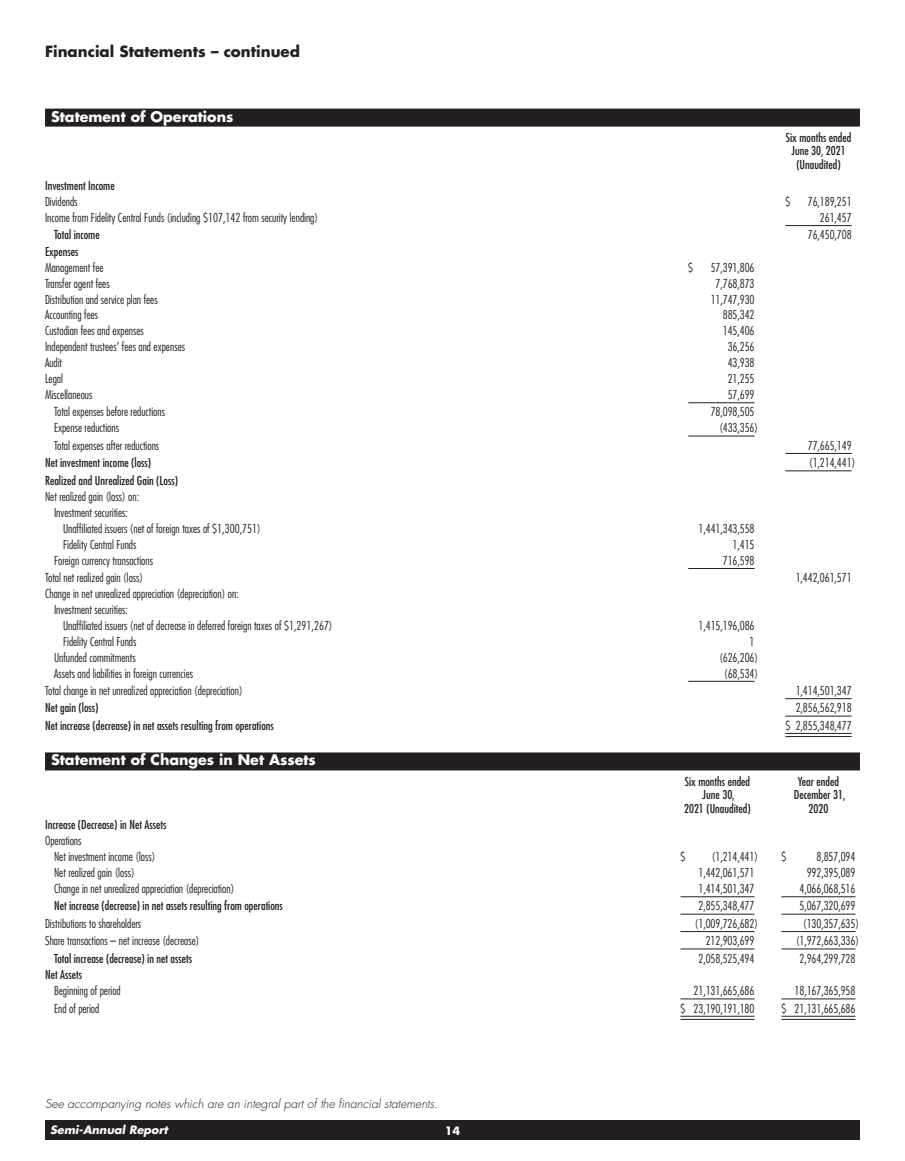
<style>
.page{position:relative;width:905px;height:1161px;background:#fff}
.page>*{position:absolute;margin:0;border:0;box-sizing:border-box;transform-origin:0 0}
.t1{font:700 15px "Futura Std";color:#231f20}
.t2{font:700 14.25px "Futura Std";color:#fff}
.t3{font:300 condensed 12px/15.9px "Futura Std";color:#231f20}
.t4{font:condensed 12px/13.5px "Futura Std";color:#231f20;text-align:center}
.t5{font:italic 300 12px "Futura Std";color:#231f20}
.t6{font:italic 700 11.25px "Futura Std";color:#fff}
.t7{font:700 11.25px "Futura Std";color:#fff}
</style>
<div class="page">
<div style="left:45px;top:1120px;width:815px;height:20px;background:#231f20"></div>
<hr style="left:785px;top:225px;width:66px;height:1px;background:#231f20">
<hr style="left:688px;top:402px;width:66px;height:1px;background:#231f20">
<hr style="left:688px;top:436px;width:66px;height:1px;background:#231f20">
<hr style="left:785px;top:453px;width:66px;height:1px;background:#231f20">
<hr style="left:785px;top:470px;width:66px;height:1px;background:#231f20">
<hr style="left:688px;top:568px;width:66px;height:1px;background:#231f20">
<hr style="left:688px;top:681px;width:66px;height:1px;background:#231f20">
<hr style="left:785px;top:698px;width:66px;height:1px;background:#231f20">
<hr style="left:785px;top:716px;width:66px;height:1px;background:#231f20">
<hr style="left:785px;top:733px;width:66px;height:1px;background:#231f20">
<hr style="left:785px;top:736px;width:66px;height:1px;background:#231f20">
<div style="left:45px;top:109px;width:815px;height:18px;background:#231f20"></div>
<svg style="left:680px;top:1018px;width:74px;height:1px"></svg>
<svg style="left:781px;top:1018px;width:74px;height:1px"></svg>
<hr style="left:680px;top:896px;width:74px;height:1px;background:#231f20">
<hr style="left:781px;top:896px;width:74px;height:1px;background:#231f20">
<hr style="left:680px;top:914px;width:74px;height:1px;background:#231f20">
<hr style="left:781px;top:914px;width:74px;height:1px;background:#231f20">
<hr style="left:680px;top:931px;width:74px;height:1px;background:#231f20">
<hr style="left:781px;top:931px;width:74px;height:1px;background:#231f20">
<hr style="left:680px;top:949px;width:74px;height:1px;background:#231f20">
<hr style="left:781px;top:949px;width:74px;height:1px;background:#231f20">
<hr style="left:680px;top:999px;width:74px;height:1px;background:#231f20">
<hr style="left:680px;top:1016px;width:74px;height:1px;background:#231f20">
<hr style="left:680px;top:1019px;width:74px;height:1px;background:#231f20">
<hr style="left:781px;top:999px;width:74px;height:1px;background:#231f20">
<hr style="left:781px;top:1016px;width:74px;height:1px;background:#231f20">
<hr style="left:781px;top:1019px;width:74px;height:1px;background:#231f20">
<div style="left:45px;top:752px;width:815px;height:18px;background:#231f20"></div>
<p class="t1" style="left:45px;top:42px;width:256px">Financial Statements – continued</p>
<p class="t2" style="left:51px;top:107px;width:184px">Statement of Operations</p>
<p class="t4" style="left:785px;top:131px;width:67px">Six months ended<br>June 30, 2021 (Unaudited)</p>
<p class="t4" style="left:45px;top:179px;width:71px">Investment Income</p>
<p class="t3" style="left:45px;top:194px;width:34px">Dividends</p>
<p class="t3" style="left:785px;top:194px;width:6px">$</p>
<p class="t3" style="left:807px;top:194px;width:45px">76,189,251</p>
<p class="t3" style="left:45px;top:209px;width:275px">Income from Fidelity Central Funds (including $107,142 from security lending)</p>
<p class="t3" style="left:820px;top:209px;width:33px">261,457</p>
<p class="t4" style="left:54px;top:228px;width:47px">Total income</p>
<p class="t3" style="left:807px;top:227px;width:45px">76,450,708</p>
<p class="t4" style="left:45px;top:245px;width:35px">Expenses</p>
<p class="t3" style="left:45px;top:259px;width:60px">Management fee</p>
<p class="t3" style="left:688px;top:259px;width:6px">$</p>
<p class="t3" style="left:710px;top:259px;width:45px">57,391,806</p>
<p class="t3" style="left:45px;top:275px;width:66px">Transfer agent fees</p>
<p class="t3" style="left:715px;top:275px;width:40px">7,768,873</p>
<p class="t3" style="left:45px;top:291px;width:114px">Distribution and service plan fees</p>
<p class="t3" style="left:710px;top:291px;width:45px">11,747,930</p>
<p class="t3" style="left:45px;top:307px;width:55px">Accounting fees</p>
<p class="t3" style="left:722px;top:307px;width:33px">885,342</p>
<p class="t3" style="left:45px;top:323px;width:100px">Custodian fees and expenses</p>
<p class="t3" style="left:722px;top:323px;width:33px">145,406</p>
<p class="t3" style="left:45px;top:339px;width:142px">Independent trustees’ fees and expenses</p>
<p class="t3" style="left:727px;top:339px;width:28px">36,256</p>
<p class="t3" style="left:45px;top:355px;width:19px">Audit</p>
<p class="t3" style="left:727px;top:355px;width:28px">43,938</p>
<p class="t3" style="left:45px;top:371px;width:19px">Legal</p>
<p class="t3" style="left:727px;top:371px;width:28px">21,255</p>
<p class="t3" style="left:45px;top:387px;width:49px">Miscellaneous</p>
<p class="t3" style="left:727px;top:387px;width:28px">57,699</p>
<p class="t3" style="left:54px;top:404px;width:113px">Total expenses before reductions</p>
<p class="t3" style="left:710px;top:404px;width:45px">78,098,505</p>
<p class="t3" style="left:54px;top:420px;width:67px">Expense reductions</p>
<p class="t3" style="left:719px;top:420px;width:40px">(433,356)</p>
<p class="t3" style="left:54px;top:437px;width:107px">Total expenses after reductions</p>
<p class="t3" style="left:807px;top:437px;width:45px">77,665,149</p>
<p class="t4" style="left:45px;top:456px;width:108px">Net investment income (loss)</p>
<p class="t3" style="left:809px;top:455px;width:48px">(1,214,441)</p>
<p class="t4" style="left:45px;top:474px;width:134px">Realized and Unrealized Gain (Loss)</p>
<p class="t3" style="left:45px;top:489px;width:96px">Net realized gain (loss) on:</p>
<p class="t3" style="left:54px;top:505px;width:76px">Investment securities:</p>
<p class="t3" style="left:63px;top:521px;width:199px">Unaffiliated issuers (net of foreign taxes of $1,300,751)</p>
<p class="t3" style="left:698px;top:521px;width:57px">1,441,343,558</p>
<p class="t3" style="left:63px;top:536px;width:75px">Fidelity Central Funds</p>
<p class="t3" style="left:732px;top:536px;width:23px">1,415</p>
<p class="t3" style="left:54px;top:552px;width:101px">Foreign currency transactions</p>
<p class="t3" style="left:722px;top:552px;width:33px">716,598</p>
<p class="t3" style="left:45px;top:570px;width:100px">Total net realized gain (loss)</p>
<p class="t3" style="left:795px;top:570px;width:57px">1,442,061,571</p>
<p class="t3" style="left:54px;top:586px;width:186px;text-indent:-9px">Change in net unrealized appreciation (depreciation) on:<br>Investment securities:</p>
<p class="t3" style="left:63px;top:617px;width:271px">Unaffiliated issuers (net of decrease in deferred foreign taxes of $1,291,267)</p>
<p class="t3" style="left:698px;top:617px;width:57px">1,415,196,086</p>
<p class="t3" style="left:63px;top:633px;width:75px">Fidelity Central Funds</p>
<p class="t3" style="left:749px;top:633px;width:6px">1</p>
<p class="t3" style="left:54px;top:649px;width:83px">Unfunded commitments</p>
<p class="t3" style="left:719px;top:649px;width:40px">(626,206)</p>
<p class="t3" style="left:54px;top:665px;width:141px">Assets and liabilities in foreign currencies</p>
<p class="t3" style="left:724px;top:665px;width:35px">(68,534)</p>
<p class="t3" style="left:45px;top:683px;width:199px">Total change in net unrealized appreciation (depreciation)</p>
<p class="t3" style="left:795px;top:683px;width:57px">1,414,501,347</p>
<p class="t4" style="left:45px;top:701px;width:55px">Net gain (loss)</p>
<p class="t3" style="left:795px;top:700px;width:57px">2,856,562,918</p>
<p class="t4" style="left:45px;top:718px;width:230px">Net increase (decrease) in net assets resulting from operations</p>
<p class="t3" style="left:785px;top:717px;width:68px">$ 2,855,348,477</p>
<p class="t2" style="left:51px;top:751px;width:266px">Statement of Changes in Net Assets</p>
<p class="t4" style="left:684px;top:775px;width:68px">Six months ended<br>June 30,<br>2021 (Unaudited)</p>
<p class="t4" style="left:793px;top:775px;width:53px">Year ended<br>December 31,<br>2020</p>
<p class="t4" style="left:45px;top:818px;width:123px">Increase (Decrease) in Net Assets</p>
<p class="t3" style="left:54px;top:833px;width:103px;text-indent:-9px">Operations<br>Net investment income (loss)</p>
<p class="t3" style="left:680px;top:849px;width:6px">$</p>
<p class="t3" style="left:712px;top:849px;width:48px">(1,214,441)</p>
<p class="t3" style="left:781px;top:849px;width:6px">$</p>
<p class="t3" style="left:816px;top:849px;width:40px">8,857,094</p>
<p class="t3" style="left:54px;top:865px;width:82px">Net realized gain (loss)</p>
<p class="t3" style="left:698px;top:865px;width:57px">1,442,061,571</p>
<p class="t3" style="left:806px;top:865px;width:50px">992,395,089</p>
<p class="t3" style="left:54px;top:881px;width:182px">Change in net unrealized appreciation (depreciation)</p>
<p class="t3" style="left:698px;top:881px;width:57px">1,414,501,347</p>
<p class="t3" style="left:799px;top:881px;width:57px">4,066,068,516</p>
<p class="t4" style="left:54px;top:899px;width:230px">Net increase (decrease) in net assets resulting from operations</p>
<p class="t3" style="left:698px;top:898px;width:57px">2,855,348,477</p>
<p class="t3" style="left:799px;top:898px;width:57px">5,067,320,699</p>
<p class="t3" style="left:45px;top:915px;width:98px">Distributions to shareholders</p>
<p class="t3" style="left:695px;top:915px;width:65px">(1,009,726,682)</p>
<p class="t3" style="left:803px;top:915px;width:57px">(130,357,635)</p>
<p class="t3" style="left:45px;top:933px;width:156px">Share transactions – net increase (decrease)</p>
<p class="t3" style="left:705px;top:933px;width:50px">212,903,699</p>
<p class="t3" style="left:796px;top:933px;width:65px">(1,972,663,336)</p>
<p class="t4" style="left:54px;top:951px;width:139px">Total increase (decrease) in net assets</p>
<p class="t3" style="left:698px;top:950px;width:57px">2,058,525,494</p>
<p class="t3" style="left:799px;top:950px;width:57px">2,964,299,728</p>
<p class="t4" style="left:45px;top:968px;width:38px">Net Assets</p>
<p class="t3" style="left:54px;top:983px;width:68px">Beginning of period</p>
<p class="t3" style="left:693px;top:983px;width:62px">21,131,665,686</p>
<p class="t3" style="left:794px;top:983px;width:62px">18,167,365,958</p>
<p class="t3" style="left:54px;top:1000px;width:47px">End of period</p>
<p class="t3" style="left:680px;top:1000px;width:75px">$ 23,190,191,180</p>
<p class="t3" style="left:781px;top:1000px;width:75px">$ 21,131,665,686</p>
<p class="t5" style="left:45px;top:1096px;width:394px">See accompanying notes which are an integral part of the financial statements.</p>
<p class="t6" style="left:50px;top:1123px;width:119px">Semi-Annual Report</p>
<p class="t7" style="left:445px;top:1124px;width:17px">14</p>
</div>
